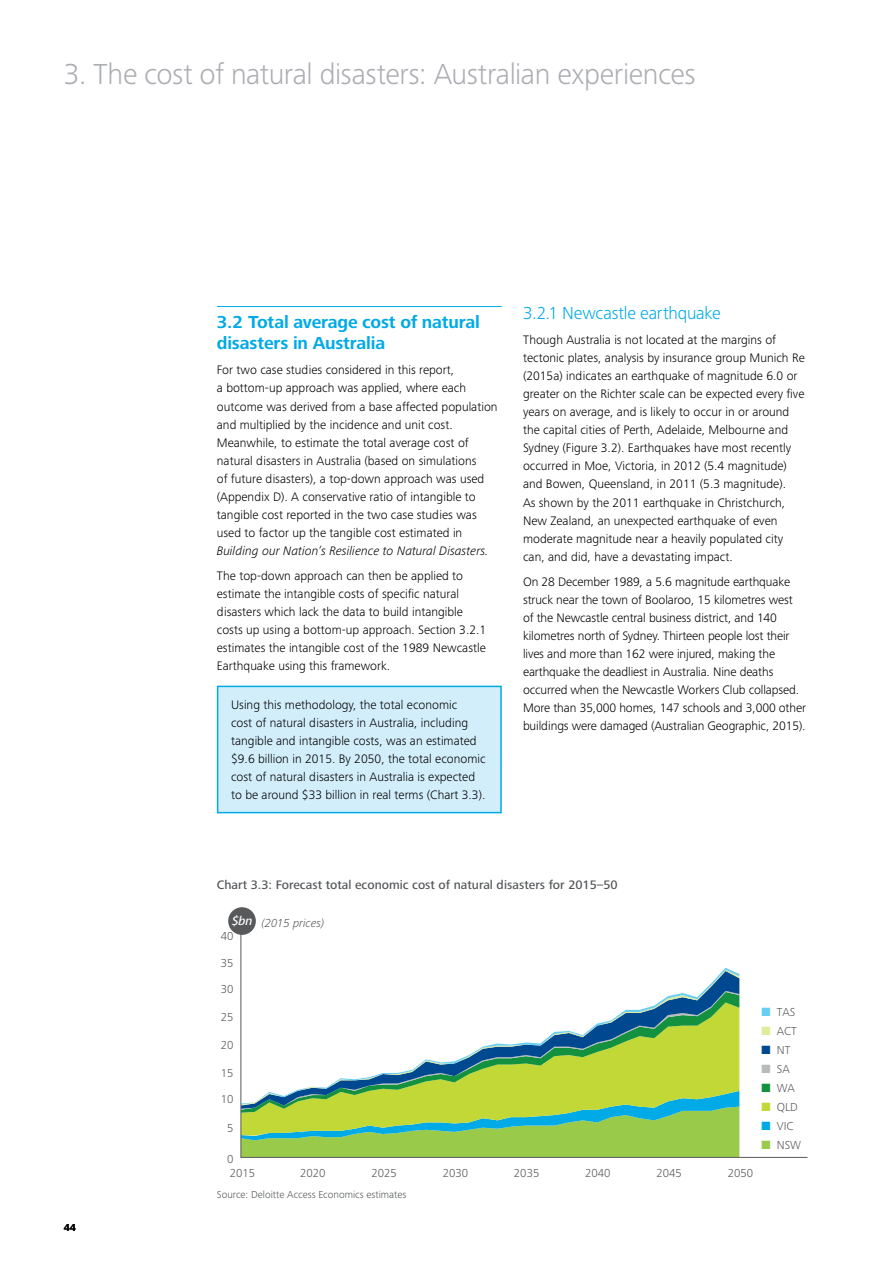
<style>
.page{position:relative;width:893px;height:1263px;background:#fff}
.page>*{position:absolute;margin:0;border:0;box-sizing:border-box;transform-origin:0 0}
.t1{font:300 30px "Frutiger Next Pro";letter-spacing:-.015em;color:#acaeb3}
.t2{font:700 18px/21px "Frutiger Next Pro";letter-spacing:-.01em;color:#00aae7}
.t3{font:300 18px "Frutiger Next Pro";letter-spacing:-.01em;color:#00aae7}
.t4{font:300 12.75px/18px "Frutiger Next Pro";color:#000}
.t5{font:500 12.75px "Frutiger Next Pro";color:#545659}
.t6{font:italic 300 12.75px "Frutiger Next Pro";color:#000}
.t7{font:italic 500 12.75px "Frutiger Next Pro";color:#fff}
.t8{font:300 12px "Frutiger Next Pro";letter-spacing:-.005em;color:#58595b}
.t9{font:italic 300 12px "Frutiger Next Pro";letter-spacing:-.005em;color:#58595b}
.t10{font:300 10.5px "Frutiger Next Pro";color:#545659}
.t11{font:700 10.5px "Frutiger Next Pro";color:#000}
.s1{color:#68cef2}
.s2{color:#e0eb9b}
.s3{color:#004990}
.s4{color:#b8babc}
.s5{color:#13913e}
.s6{color:#c1d837}
.s7{color:#00aae7}
.s8{color:#99ca49}
</style>
<div class="page">
<hr style="left:217px;top:306px;width:285px;height:1px;background:#00aae7">
<div style="left:218px;top:686px;width:283px;height:127px;background:#d3eefb"></div>
<div style="left:217px;top:686px;width:285px;height:127px;border:2px solid #00aae7"></div>
<svg style="left:240px;top:925px;width:568px;height:233px"></svg>
<div style="left:228px;top:907px;width:28px;height:28px;background:#58595b;border-radius:50%"></div>
<h1 class="t1" style="left:64px;top:57px;width:633px">3. The cost of natural disasters: Australian experiences</h1>
<h2 class="t2" style="left:217px;top:312px;width:264px">3.2 Total average cost of natural disasters in Australia</h2>
<p class="t4" style="left:217px;top:361px;width:282px">For two case studies considered in this report,<br>a bottom-up approach was applied, where each outcome was derived from a base affected population and multiplied by the incidence and unit cost.<br>Meanwhile, to estimate the total average cost of natural disasters in Australia (based on simulations<br>of future disasters), a top-down approach was used (Appendix D). A conservative ratio of intangible to tangible cost reported in the two case studies was used to factor up the tangible cost estimated in</p>
<p class="t6" style="left:217px;top:543px;width:273px">Building our Nation’s Resilience to Natural Disasters.</p>
<p class="t4" style="left:217px;top:567px;width:271px">The top-down approach can then be applied to estimate the intangible costs of specific natural disasters which lack the data to build intangible costs up using a bottom-up approach. Section 3.2.1 estimates the intangible cost of the 1989 Newcastle Earthquake using this framework.</p>
<p class="t4" style="left:231px;top:696px;width:256px">Using this methodology, the total economic<br>cost of natural disasters in Australia, including tangible and intangible costs, was an estimated $9.6 billion in 2015. By 2050, the total economic cost of natural disasters in Australia is expected to be around $33 billion in real terms (Chart 3.3).</p>
<h2 class="t3" style="left:523px;top:303px;width:199px">3.2.1 Newcastle earthquake</h2>
<p class="t4" style="left:523px;top:331px;width:283px">Though Australia is not located at the margins of tectonic plates, analysis by insurance group Munich Re (2015a) indicates an earthquake of magnitude 6.0 or greater on the Richter scale can be expected every five years on average, and is likely to occur in or around the capital cities of Perth, Adelaide, Melbourne and Sydney (Figure 3.2). Earthquakes have most recently occurred in Moe, Victoria, in 2012 (5.4 magnitude) and Bowen, Queensland, in 2011 (5.3 magnitude).<br>As shown by the 2011 earthquake in Christchurch, New Zealand, an unexpected earthquake of even moderate magnitude near a heavily populated city can, and did, have a devastating impact.</p>
<p class="t4" style="left:523px;top:572px;width:284px">On 28 December 1989, a 5.6 magnitude earthquake struck near the town of Boolaroo, 15 kilometres west of the Newcastle central business district, and 140 kilometres north of Sydney. Thirteen people lost their lives and more than 162 were injured, making the earthquake the deadliest in Australia. Nine deaths occurred when the Newcastle Workers Club collapsed.<br>More than 35,000 homes, 147 schools and 3,000 other buildings were damaged (Australian Geographic, 2015).</p>
<p class="t5" style="left:217px;top:878px;width:402px">Chart 3.3: Forecast total economic cost of natural disasters for 2015–50</p>
<p class="t11" style="left:64px;top:1221px;width:14px">44</p>
<p class="t7" style="left:232px;top:913px;width:22px">$bn</p>
<p class="t8" style="left:221px;top:929px;width:14px">40</p>
<p class="t8" style="left:221px;top:956px;width:14px">35</p>
<p class="t8" style="left:221px;top:982px;width:14px">30</p>
<p class="t8" style="left:221px;top:1010px;width:14px">25</p>
<p class="t8" style="left:221px;top:1038px;width:14px">20</p>
<p class="t8" style="left:221px;top:1066px;width:14px">15</p>
<p class="t8" style="left:221px;top:1092px;width:14px">10</p>
<p class="t8" style="left:227px;top:1121px;width:8px">5</p>
<p class="t8" style="left:227px;top:1152px;width:8px">0</p>
<p class="t9" style="left:262px;top:916px;width:64px">(2015 prices)</p>
<p class="t8" style="left:230px;top:1166px;width:27px">2015</p>
<p class="t8" style="left:300px;top:1166px;width:27px">2020</p>
<p class="t8" style="left:371px;top:1166px;width:27px">2025</p>
<p class="t8" style="left:443px;top:1166px;width:27px">2030</p>
<p class="t8" style="left:514px;top:1166px;width:27px">2035</p>
<p class="t8" style="left:585px;top:1166px;width:27px">2040</p>
<p class="t8" style="left:656px;top:1166px;width:27px">2045</p>
<p class="t8" style="left:728px;top:1166px;width:27px">2050</p>
<p class="t10" style="left:217px;top:1188px;width:191px">Source: Deloitte Access Economics estimates</p>
<p class="t8" style="left:761px;top:1005px;width:35px"><span class="s1">■</span> TAS</p>
<p class="t8" style="left:761px;top:1024px;width:37px"><span class="s2">■</span> ACT</p>
<p class="t8" style="left:761px;top:1043px;width:30px"><span class="s3">■</span> NT</p>
<p class="t8" style="left:761px;top:1062px;width:30px"><span class="s4">■</span> SA</p>
<p class="t8" style="left:761px;top:1081px;width:35px"><span class="s5">■</span> WA</p>
<p class="t8" style="left:761px;top:1100px;width:38px"><span class="s6">■</span> QLD</p>
<p class="t8" style="left:761px;top:1119px;width:34px"><span class="s7">■</span> VIC</p>
<p class="t8" style="left:761px;top:1138px;width:41px"><span class="s8">■</span> NSW</p>
</div>
